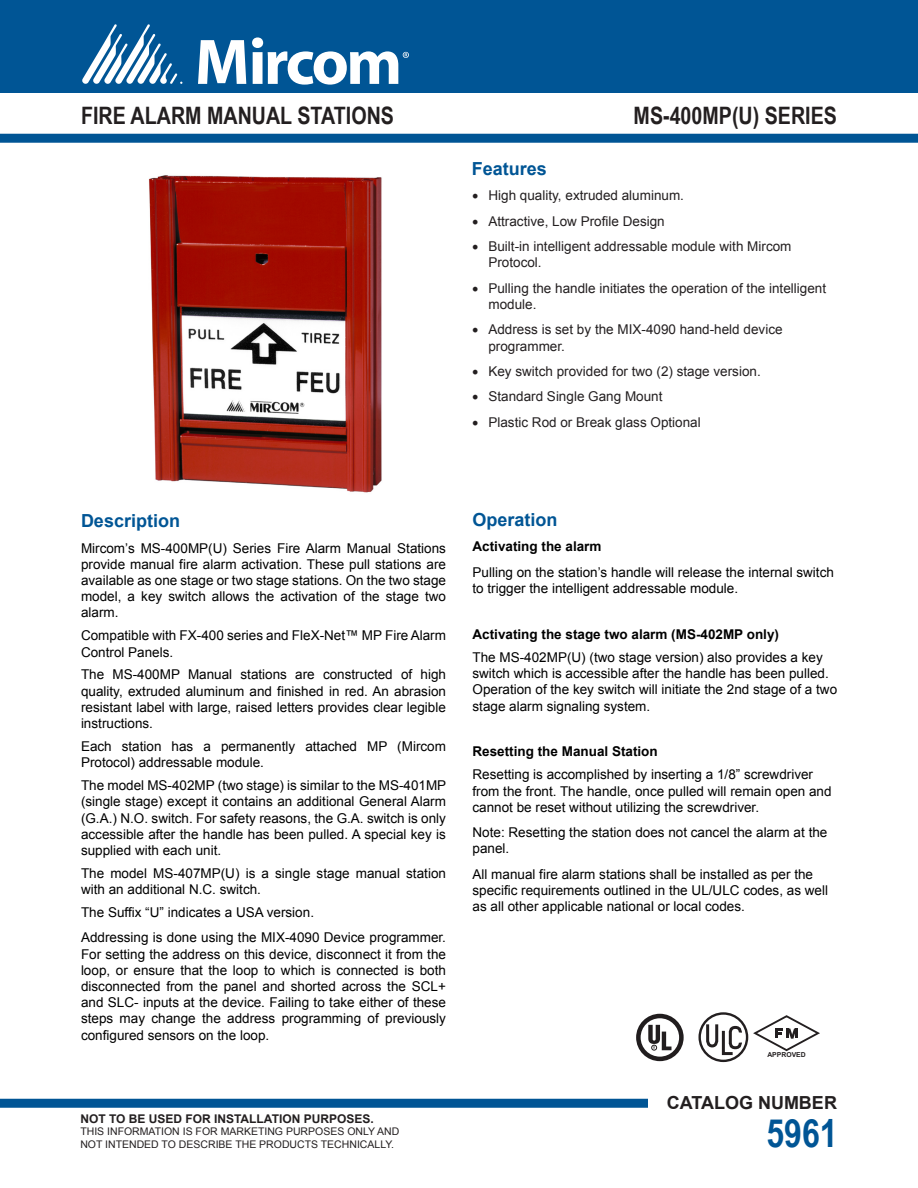
<style>
.page{position:relative;width:918px;height:1188px;background:#fff}
.page>*{position:absolute;margin:0;border:0;box-sizing:border-box;transform-origin:0 0}
.ParaStyle01-Leading{font:700 39px "Arial Narrow";color:#005595}
.ParaStyle02-Leading{font:700 24px "Arial Narrow";color:#231f20}
.ParaStyle01-Leading-2{font:700 18px "Arial";color:#005595}
.ParaStyle01-Leading-3{font:700 18px "Arial";color:#231f20}
.ParaStyle01-Leading-4{font:13.5px/16.2px "Arial";color:#000}
.t1{font:13.5px/16.2px "Arial";color:#231f20}
.ParaStyle01-Leading-5{font:700 13.5px "Arial";color:#000}
.ParaStyle01-Leading-6{font:700 12px "Arial";color:#231f20}
.ParaStyle01-Leading-7{font:10.5px/12.6px "Arial";color:#231f20}
.t2{font:700 6.9px "Arial";color:#231f20}
.s1{font-family:"Minion Pro";font-size:18px}
</style>
<div class="page">
<div style="left:0;top:0;width:918px;height:93px;background:#005595"></div>
<svg style="left:198px;top:40px;width:48px;height:44px"></svg>
<svg style="left:82px;top:24px;width:100px;height:60px"></svg>
<svg style="left:252px;top:37px;width:157px;height:48px"></svg>
<div style="left:0;top:134px;width:918px;height:9px;background:#005595"></div>
<div style="left:0;top:1099px;width:648px;height:9px;background:#005595"></div>
<div style="left:636px;top:1014px;width:48px;height:47px;border:5px solid #211d1e;border-radius:50%"></div>
<svg style="left:648px;top:1025px;width:23px;height:25px"></svg>
<div style="left:698px;top:1012px;width:50px;height:50px;border:2px solid #231f20;border-radius:50%"></div>
<svg style="left:705px;top:1021px;width:39px;height:36px"></svg>
<img style="left:149px;top:175px;width:233px;height:318px">
<svg style="left:753px;top:1015px;width:67px;height:37px"></svg>
<p class="ParaStyle02-Leading" style="left:81px;top:97px;width:315px">FIRE ALARM MANUAL STATIONS</p>
<p class="ParaStyle02-Leading" style="left:634px;top:97px;width:205px">MS-400MP(U) SERIES</p>
<p class="ParaStyle01-Leading-2" style="left:472px;top:157px;width:77px">Features</p>
<p class="t1" style="left:472px;top:188px;width:214px"><span class="s1">•</span> High quality, extruded aluminum.</p>
<p class="t1" style="left:472px;top:213px;width:194px"><span class="s1">•</span> Attractive, Low Profile Design</p>
<p class="t1" style="left:488px;top:239px;width:305px;text-indent:-16px"><span class="s1">•</span> Built-in intelligent addressable module with Mircom<br>Protocol.</p>
<p class="t1" style="left:488px;top:280px;width:339px;text-indent:-16px"><span class="s1">•</span> Pulling the handle initiates the operation of the intelligent module.</p>
<p class="t1" style="left:488px;top:322px;width:296px;text-indent:-16px"><span class="s1">•</span> Address is set by the MIX-4090 hand-held device programmer.</p>
<p class="t1" style="left:472px;top:363px;width:290px"><span class="s1">•</span> Key switch provided for two (2) stage version.</p>
<p class="t1" style="left:472px;top:389px;width:192px"><span class="s1">•</span> Standard Single Gang Mount</p>
<p class="t1" style="left:472px;top:414px;width:230px"><span class="s1">•</span> Plastic Rod or Break glass Optional</p>
<p class="ParaStyle01-Leading-2" style="left:81px;top:509px;width:101px">Description</p>
<p class="ParaStyle01-Leading-4" style="left:81px;top:540px;width:367px;text-align:justify">Mircom’s MS-400MP(U) Series Fire Alarm Manual Stations provide manual fire alarm activation. These pull stations are available as one stage or two stage stations. On the two stage model, a key switch allows the activation of the stage two alarm.</p>
<p class="ParaStyle01-Leading-4" style="left:81px;top:628px;width:367px">Compatible with FX-400 series and FleX-Net™ MP Fire Alarm<br>Control Panels.</p>
<p class="ParaStyle01-Leading-4" style="left:81px;top:667px;width:367px;text-align:justify">The MS-400MP Manual stations are constructed of high quality, extruded aluminum and finished in red. An abrasion resistant label with large, raised letters provides clear legible instructions.</p>
<p class="ParaStyle01-Leading-4" style="left:81px;top:738px;width:367px">Each station has a permanently attached MP (Mircom<br>Protocol) addressable module.</p>
<p class="ParaStyle01-Leading-4" style="left:81px;top:777px;width:367px;text-align:justify">The model MS-402MP (two stage) is similar to the MS-401MP (single stage) except it contains an additional General Alarm (G.A.) N.O. switch. For safety reasons, the G.A. switch is only accessible after the handle has been pulled. A special key is supplied with each unit.</p>
<p class="ParaStyle01-Leading-4" style="left:81px;top:865px;width:367px">The model MS-407MP(U) is a single stage manual station with an additional N.C. switch.</p>
<p class="ParaStyle01-Leading-4" style="left:81px;top:904px;width:235px">The Suffix “U” indicates a USA version.</p>
<p class="ParaStyle01-Leading-4" style="left:81px;top:930px;width:367px;text-align:justify">Addressing is done using the MIX-4090 Device programmer.<br>For setting the address on this device, disconnect it from the loop, or ensure that the loop to which is connected is both disconnected from the panel and shorted across the SCL+ and SLC- inputs at the device. Failing to take either of these steps may change the address programming of previously configured sensors on the loop.</p>
<p class="ParaStyle01-Leading-2" style="left:472px;top:508px;width:87px">Operation</p>
<p class="ParaStyle01-Leading-5" style="left:472px;top:538px;width:131px">Activating the alarm</p>
<p class="ParaStyle01-Leading-4" style="left:472px;top:564px;width:363px">Pulling on the station’s handle will release the internal switch to trigger the intelligent addressable module.</p>
<p class="ParaStyle01-Leading-5" style="left:472px;top:625px;width:308px">Activating the stage two alarm (MS-402MP only)</p>
<p class="ParaStyle01-Leading-4" style="left:472px;top:649px;width:366px">The MS-402MP(U) (two stage version) also provides a key switch which is accessible after the handle has been pulled.<br>Operation of the key switch will initiate the 2nd stage of a two stage alarm signaling system.</p>
<p class="ParaStyle01-Leading-5" style="left:472px;top:743px;width:187px">Resetting the Manual Station</p>
<p class="ParaStyle01-Leading-4" style="left:472px;top:767px;width:361px">Resetting is accomplished by inserting a 1/8” screwdriver from the front. The handle, once pulled will remain open and cannot be reset without utilizing the screwdriver.</p>
<p class="ParaStyle01-Leading-4" style="left:472px;top:824px;width:356px">Note: Resetting the station does not cancel the alarm at the panel.</p>
<p class="ParaStyle01-Leading-4" style="left:472px;top:866px;width:357px">All manual fire alarm stations shall be installed as per the specific requirements outlined in the UL/ULC codes, as well as all other applicable national or local codes.</p>
<p class="t2" style="left:767px;top:1050px;width:40px">APPROVED</p>
<p class="ParaStyle01-Leading-3" style="left:667px;top:1091px;width:172px">CATALOG NUMBER</p>
<p class="ParaStyle01-Leading-6" style="left:80px;top:1110px;width:295px">NOT TO BE USED FOR INSTALLATION PURPOSES.</p>
<p class="ParaStyle01-Leading-7" style="left:80px;top:1125px;width:321px">THIS INFORMATION IS FOR MARKETING PURPOSES ONLY AND<br>NOT INTENDED TO DESCRIBE THE PRODUCTS TECHNICALLY.</p>
<p class="ParaStyle01-Leading" style="left:767px;top:1104px;width:73px">5961</p>
</div>
